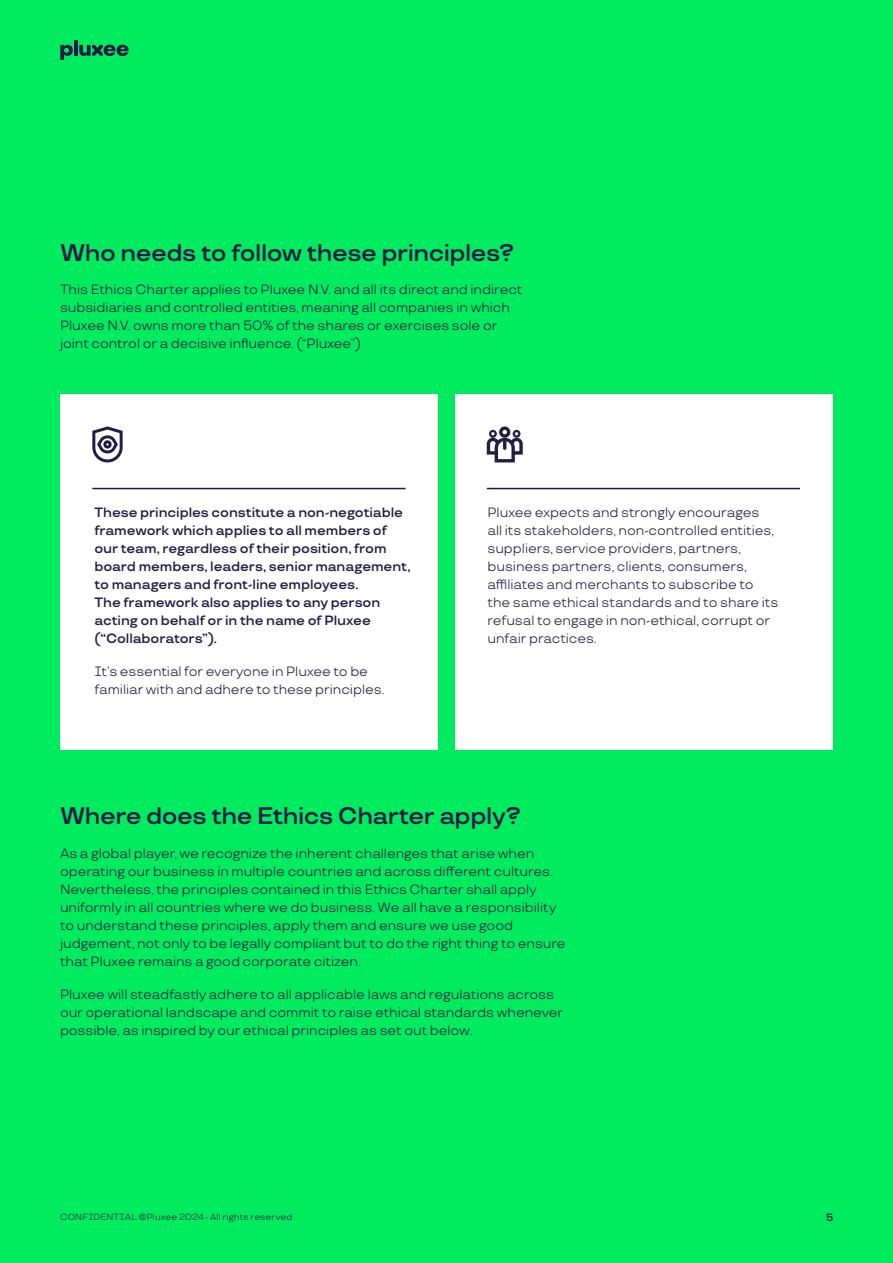
<style>
.page{position:relative;width:893px;height:1263px;background:#00eb5e}
.page>*{position:absolute;margin:0;border:0;box-sizing:border-box;transform-origin:0 0}
.t1{font:600 24px "TT Travels";letter-spacing:-.025em;color:#221c46}
.t2{font:13.5px/18px "TT Travels";letter-spacing:-.005em;color:#221c46}
.t3{font:600 13.5px/18px "TT Travels";letter-spacing:-.01em;color:#221c46}
.t4{font:600 10.5px "TT Travels";color:#221c46}
.t5{font:9px "TT Travels";letter-spacing:.01em;color:#221c46}
</style>
<div class="page">
<div style="left:60px;top:395px;width:377px;height:355px;background:#fff"></div>
<div style="left:456px;top:395px;width:377px;height:355px;background:#fff"></div>
<hr style="left:92px;top:488px;width:314px;height:1px;background:#221c46">
<hr style="left:487px;top:488px;width:313px;height:1px;background:#221c46">
<svg style="left:92px;top:426px;width:31px;height:36px"></svg>
<svg style="left:487px;top:426px;width:36px;height:36px"></svg>
<svg style="left:60px;top:45px;width:13px;height:15px"></svg>
<hr style="left:74px;top:41px;width:4px;height:15px;background:#221c46">
<svg style="left:79px;top:45px;width:50px;height:11px"></svg>
<h1 class="t1" style="left:60px;top:238px;width:456px">Who needs to follow these principles?</h1>
<p class="t2" style="left:60px;top:280px;width:464px">This Ethics Charter applies to Pluxee N.V. and all its direct and indirect subsidiaries and controlled entities, meaning all companies in which Pluxee N.V. owns more than 50% of the shares or exercises sole or joint control or a decisive influence. (“Pluxee”)</p>
<p class="t3" style="left:94px;top:503px;width:318px">These principles constitute a non-negotiable framework which applies to all members of our team, regardless of their position, from board members, leaders, senior management, to managers and front-line employees.<br>The framework also applies to any person acting on behalf or in the name of Pluxee (“Collaborators”).</p>
<p class="t2" style="left:94px;top:662px;width:291px">It’s essential for everyone in Pluxee to be familiar with and adhere to these principles.</p>
<p class="t2" style="left:487px;top:503px;width:293px">Pluxee expects and strongly encourages<br>all its stakeholders, non-controlled entities, suppliers, service providers, partners, business partners, clients, consumers, affiliates and merchants to subscribe to the same ethical standards and to share its refusal to engage in non-ethical, corrupt or unfair practices.</p>
<h1 class="t1" style="left:60px;top:801px;width:462px">Where does the Ethics Charter apply?</h1>
<p class="t2" style="left:60px;top:844px;width:507px">As a global player, we recognize the inherent challenges that arise when operating our business in multiple countries and across different cultures.<br>Nevertheless, the principles contained in this Ethics Charter shall apply uniformly in all countries where we do business. We all have a responsibility to understand these principles, apply them and ensure we use good judgement, not only to be legally compliant but to do the right thing to ensure that Pluxee remains a good corporate citizen.</p>
<p class="t2" style="left:60px;top:985px;width:505px">Pluxee will steadfastly adhere to all applicable laws and regulations across our operational landscape and commit to raise ethical standards whenever possible, as inspired by our ethical principles as set out below.</p>
<p class="t5" style="left:60px;top:1212px;width:234px">CONFIDENTIAL ©Pluxee 2024 - All rights reserved</p>
<p class="t4" style="left:826px;top:1210px;width:9px">5</p>
</div>
